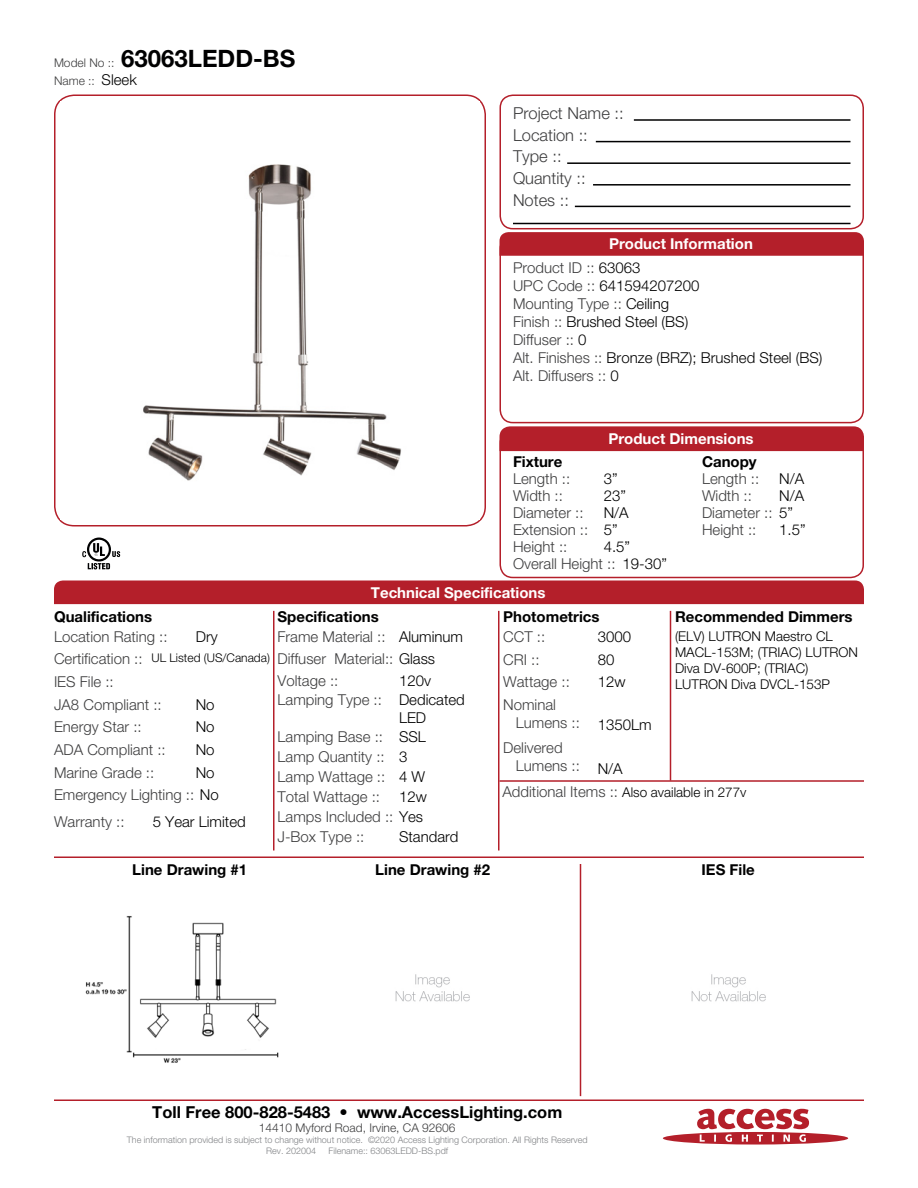
<style>
.page{position:relative;width:918px;height:1188px;background:#fff}
.page>*{position:absolute;margin:0;border:0;box-sizing:border-box;transform-origin:0 0}
.t1{font:700 24px "Helvetica Neue LT Std";color:#000001}
.Left_Justify{font:300 16.5px "Helvetica Neue LT Std";color:#3e3e3f}
.t2{font:700 16.5px "Helvetica Neue LT Std";color:#000001}
.Left_Justify-2{font:300 15px/18px "Helvetica Neue LT Std";color:#3e3e3f}
.Left_Justify-3{font:300 15px/18px "Helvetica Neue LT Std";color:#000001}
.Left_Justify-4{font:700 15px "Helvetica Neue LT Std";color:#000001}
.t3{font:700 15px "Helvetica Neue LT Std";color:#fff}
.Left_Justify-5{font:300 13.5px/16.2px "Helvetica Neue LT Std";color:#000001}
.t4{font:300 12px "Helvetica Neue LT Std";color:#3e3e3f}
.Left_Justify-6{font:300 12px "Helvetica Neue LT Std";color:#000001}
.t5{font:300 9px "Helvetica Neue LT Std";color:#808285}
.s1{font-weight:300;font-size:12px;color:#3e3e3f}
.s2{font-size:15px;color:#000001}
.s3{color:#000001}
.s4{color:#3e3e3f}
.s5{font-size:15px;color:#3e3e3f}
</style>
<div class="page">
<svg style="left:663px;top:1109px;width:185px;height:36px"></svg>
<div style="left:499px;top:94px;width:365px;height:135px;border:2px solid #b41f2a;border-radius:13px"></div>
<div style="left:499px;top:235px;width:365px;height:188px;border:2px solid #b41f2a;border-radius:13px"></div>
<div style="left:499px;top:430px;width:365px;height:148px;border:2px solid #b41f2a;border-radius:13px"></div>
<hr style="left:634px;top:119px;width:217px;height:2px;background:#000001">
<hr style="left:596px;top:141px;width:254px;height:1px;background:#000001">
<hr style="left:593px;top:184px;width:258px;height:2px;background:#000001">
<hr style="left:567px;top:162px;width:283px;height:2px;background:#000001">
<hr style="left:575px;top:206px;width:275px;height:1px;background:#000001">
<hr style="left:513px;top:223px;width:337px;height:1px;background:#000001">
<svg style="left:500px;top:232px;width:364px;height:24px;background:#b5232d"></svg>
<div style="left:500px;top:426px;width:364px;height:25px;background:#b41f2a"></div>
<div style="left:54px;top:580px;width:810px;height:24px;background:#b41f2a"></div>
<hr style="left:54px;top:856px;width:810px;height:2px;background:#b41f2a">
<hr style="left:54px;top:1100px;width:810px;height:1px;background:#b41f2a">
<hr style="left:670px;top:611px;width:1px;height:170px;background:#b41f2a">
<hr style="left:580px;top:864px;width:1px;height:232px;background:#b41f2a">
<hr style="left:498px;top:611px;width:2px;height:239px;background:#b41f2a">
<hr style="left:273px;top:611px;width:1px;height:239px;background:#b41f2a">
<div style="left:54px;top:94px;width:432px;height:432px;border:2px solid #b41f2a;border-radius:20px"></div>
<hr style="left:500px;top:780px;width:364px;height:2px;background:#b41f2a">
<img style="left:61px;top:164px;width:418px;height:356px">
<svg style="left:82px;top:538px;width:39px;height:32px"></svg>
<img style="left:85px;top:916px;width:194px;height:147px">
<img style="left:395px;top:974px;width:75px;height:28px">
<img style="left:691px;top:974px;width:75px;height:28px">
<p class="t1" style="left:54px;top:44px;width:243px"><span class="s1">Model No ::</span> 63063LEDD-BS</p>
<p class="t4" style="left:54px;top:73px;width:84px">Name :: <span class="s2">Sleek</span></p>
<p class="Left_Justify" style="left:513px;top:103px;width:112px">Project Name ::</p>
<p class="Left_Justify" style="left:513px;top:125px;width:76px">Location ::</p>
<p class="Left_Justify" style="left:513px;top:146px;width:50px">Type ::</p>
<p class="Left_Justify" style="left:513px;top:168px;width:74px">Quantity ::</p>
<p class="Left_Justify" style="left:513px;top:190px;width:57px">Notes ::</p>
<p class="t3" style="left:609px;top:235px;width:145px">Product Information</p>
<p class="Left_Justify-2" style="left:513px;top:259px;width:129px">Product ID :: <span class="s3">63063</span></p>
<p class="Left_Justify-3" style="left:513px;top:277px;width:188px"><span class="s4">UPC Code ::</span> 641594207200</p>
<p class="Left_Justify-2" style="left:513px;top:295px;width:158px">Mounting Type :: <span class="s3">Ceiling</span></p>
<p class="Left_Justify-3" style="left:513px;top:313px;width:177px"><span class="s4">Finish ::</span> Brushed Steel (BS)</p>
<p class="Left_Justify-2" style="left:513px;top:331px;width:75px">Diffuser :: <span class="s3">0</span></p>
<p class="Left_Justify-3" style="left:513px;top:349px;width:311px"><span class="s4">Alt. Finishes ::</span> Bronze (BRZ); Brushed Steel (BS)</p>
<p class="Left_Justify-2" style="left:513px;top:367px;width:107px">Alt. Diffusers :: <span class="s3">0</span></p>
<p class="t3" style="left:608px;top:429px;width:147px">Product Dimensions</p>
<p class="Left_Justify-4" style="left:513px;top:453px;width:51px">Fixture</p>
<p class="Left_Justify-4" style="left:702px;top:453px;width:56px">Canopy</p>
<p class="Left_Justify-2" style="left:513px;top:470px;width:59px">Length ::</p>
<p class="Left_Justify-3" style="left:604px;top:470px;width:15px">3”</p>
<p class="Left_Justify-2" style="left:702px;top:470px;width:59px">Length ::</p>
<p class="Left_Justify-3" style="left:779px;top:470px;width:27px">N/A</p>
<p class="Left_Justify-2" style="left:513px;top:487px;width:51px">Width ::</p>
<p class="Left_Justify-2" style="left:513px;top:537px;width:56px">Height ::</p>
<p class="Left_Justify-3" style="left:779px;top:487px;width:27px">N/A</p>
<p class="Left_Justify-3" style="left:604px;top:487px;width:24px">23”</p>
<p class="Left_Justify-3" style="left:604px;top:537px;width:28px">4.5”</p>
<p class="Left_Justify-2" style="left:702px;top:487px;width:51px">Width ::</p>
<p class="Left_Justify-3" style="left:604px;top:503px;width:27px">N/A</p>
<p class="Left_Justify-2" style="left:702px;top:503px;width:93px">Diameter :: <span class="s3">5”</span></p>
<p class="Left_Justify-3" style="left:604px;top:520px;width:15px">5”</p>
<p class="Left_Justify-3" style="left:779px;top:520px;width:28px">1.5”</p>
<p class="Left_Justify-2" style="left:513px;top:503px;width:72px">Diameter ::</p>
<p class="Left_Justify-2" style="left:513px;top:520px;width:77px">Extension ::</p>
<p class="Left_Justify-2" style="left:702px;top:520px;width:56px">Height ::</p>
<p class="Left_Justify-2" style="left:513px;top:554px;width:104px">Overall Height ::</p>
<p class="Left_Justify-3" style="left:622px;top:554px;width:46px">19-30”</p>
<p class="t3" style="left:371px;top:583px;width:176px">Technical Specifications</p>
<p class="Left_Justify-4" style="left:54px;top:607px;width:100px">Qualifications</p>
<p class="Left_Justify-4" style="left:503px;top:607px;width:98px">Photometrics</p>
<p class="Left_Justify-4" style="left:675px;top:607px;width:179px">Recommended Dimmers</p>
<p class="Left_Justify-4" style="left:278px;top:607px;width:103px">Specifications</p>
<p class="Left_Justify-3" style="left:196px;top:627px;width:23px">Dry</p>
<p class="Left_Justify-3" style="left:598px;top:627px;width:35px">3000</p>
<p class="Left_Justify-5" style="left:675px;top:628px;width:185px">(ELV) LUTRON Maestro CL<br>MACL-153M; (TRIAC) LUTRON<br>Diva DV-600P; (TRIAC)<br>LUTRON Diva DVCL-153P</p>
<p class="Left_Justify-2" style="left:54px;top:627px;width:115px">Location Rating ::</p>
<p class="Left_Justify-2" style="left:503px;top:627px;width:43px">CCT ::</p>
<p class="Left_Justify-2" style="left:503px;top:650px;width:38px">CRI ::</p>
<p class="Left_Justify-2" style="left:503px;top:673px;width:68px">Wattage ::</p>
<p class="Left_Justify-2" style="left:516px;top:695px;width:66px;text-indent:-13px">Nominal<br>Lumens ::</p>
<p class="Left_Justify-2" style="left:516px;top:738px;width:66px;text-indent:-13px">Delivered<br>Lumens ::</p>
<p class="Left_Justify-2" style="left:278px;top:627px;width:110px">Frame Material ::</p>
<p class="Left_Justify-2" style="left:278px;top:671px;width:62px">Voltage ::</p>
<p class="Left_Justify-3" style="left:399px;top:627px;width:66px">Aluminum</p>
<p class="Left_Justify-3" style="left:399px;top:671px;width:33px">120v</p>
<p class="Left_Justify-2" style="left:54px;top:650px;width:90px">Certification ::</p>
<p class="Left_Justify-2" style="left:54px;top:695px;width:109px">JA8 Compliant ::</p>
<p class="Left_Justify-2" style="left:278px;top:650px;width:159px">Diffuser Material:: <span class="s3">Glass</span></p>
<p class="Left_Justify-2" style="left:278px;top:691px;width:106px">Lamping Type ::</p>
<p class="Left_Justify-2" style="left:278px;top:727px;width:107px">Lamping Base ::</p>
<p class="Left_Justify-2" style="left:278px;top:747px;width:109px">Lamp Quantity ::</p>
<p class="Left_Justify-2" style="left:278px;top:767px;width:109px">Lamp Wattage ::</p>
<p class="Left_Justify-2" style="left:278px;top:787px;width:104px">Total Wattage ::</p>
<p class="Left_Justify-2" style="left:278px;top:808px;width:147px">Lamps Included :: <span class="s3">Yes</span></p>
<p class="Left_Justify-2" style="left:278px;top:828px;width:88px">J-Box Type ::</p>
<p class="Left_Justify-6" style="left:152px;top:651px;width:120px">UL Listed (US/Canada)</p>
<p class="Left_Justify-3" style="left:196px;top:695px;width:20px">No</p>
<p class="Left_Justify-3" style="left:196px;top:718px;width:20px">No</p>
<p class="Left_Justify-3" style="left:196px;top:740px;width:20px">No</p>
<p class="Left_Justify-3" style="left:196px;top:763px;width:20px">No</p>
<p class="Left_Justify-3" style="left:598px;top:650px;width:18px">80</p>
<p class="Left_Justify-3" style="left:598px;top:673px;width:29px">12w</p>
<p class="Left_Justify-3" style="left:598px;top:716px;width:55px">1350Lm</p>
<p class="Left_Justify-3" style="left:598px;top:759px;width:27px">N/A</p>
<p class="Left_Justify-2" style="left:54px;top:673px;width:61px">IES File ::</p>
<p class="Left_Justify-2" style="left:54px;top:718px;width:89px">Energy Star ::</p>
<p class="Left_Justify-2" style="left:54px;top:740px;width:113px">ADA Compliant ::</p>
<p class="Left_Justify-2" style="left:54px;top:763px;width:102px">Marine Grade ::</p>
<p class="Left_Justify-2" style="left:54px;top:786px;width:166px">Emergency Lighting :: <span class="s3">No</span></p>
<p class="Left_Justify-3" style="left:399px;top:691px;width:67px">Dedicated<br>LED</p>
<p class="Left_Justify-3" style="left:399px;top:727px;width:28px">SSL</p>
<p class="Left_Justify-3" style="left:399px;top:747px;width:10px">3</p>
<p class="Left_Justify-3" style="left:399px;top:767px;width:28px">4 W</p>
<p class="Left_Justify-3" style="left:399px;top:787px;width:29px">12w</p>
<p class="Left_Justify-5" style="left:502px;top:784px;width:246px"><span class="s5">Additional Items ::</span> Also available in 277v</p>
<p class="Left_Justify-2" style="left:54px;top:813px;width:72px">Warranty ::</p>
<p class="Left_Justify-3" style="left:153px;top:813px;width:95px">5 Year Limited</p>
<p class="Left_Justify-3" style="left:399px;top:828px;width:61px">Standard</p>
<p class="Left_Justify-4" style="left:132px;top:860px;width:116px">Line Drawing #1</p>
<p class="Left_Justify-4" style="left:375px;top:860px;width:116px">Line Drawing #2</p>
<p class="Left_Justify-4" style="left:702px;top:860px;width:55px">IES File</p>
<p class="t2" style="left:152px;top:1101px;width:412px">Toll Free 800-828-5483 • www.AccessLighting.com</p>
<p class="t4" style="left:259px;top:1120px;width:198px">14410 Myford Road, Irvine, CA 92606</p>
<p class="t5" style="left:127px;top:1134px;width:462px">The information provided is subject to change without notice. ©2020 Access Lighting Corporation. All Rights Reserved</p>
<p class="t5" style="left:266px;top:1145px;width:51px">Rev. 202004</p>
<p class="t5" style="left:329px;top:1145px;width:121px">Filename:: 63063LEDD-BS.pdf</p>
</div>
